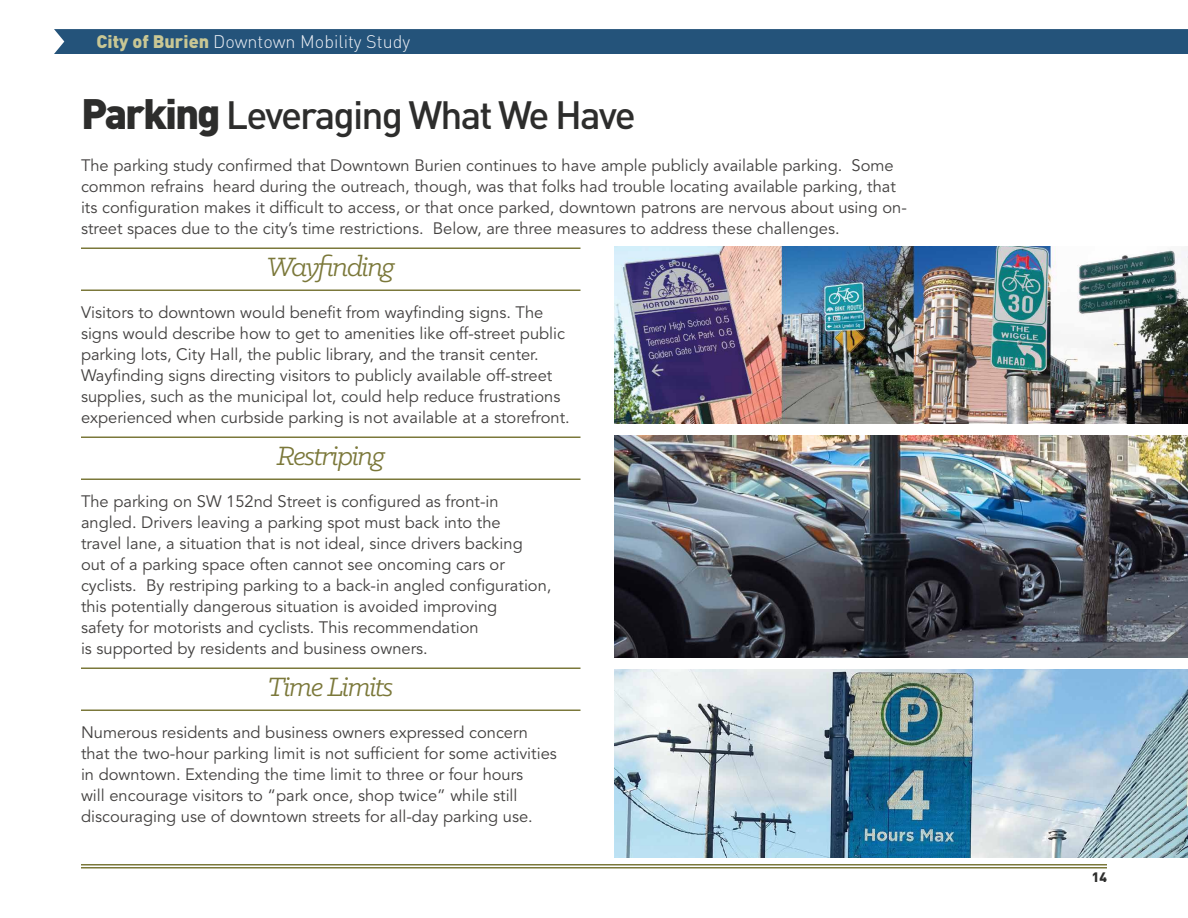
<style>
.page{position:relative;width:1188px;height:918px;background:#fff}
.page>*{position:absolute;margin:0;border:0;box-sizing:border-box;transform-origin:0 0}
.t1{font:500 39px "DIN Pro";letter-spacing:-.05em;color:#2d2d2c}
.t2{font:italic 30px "Klinic Slab";letter-spacing:-.05em;color:#7b783a}
.t3{font:300 18px "DIN Pro";color:#ebeef4}
.t4{font:16.5px/21px "Avenir LT Std";color:#42403f}
.t5{font:900 13.5px "DIN Pro";color:#2d2d2c}
.s1{font-weight:900;color:#c9c794}
.s2{font-weight:900;font-size:42px}
</style>
<div class="page">
<div style="left:54px;top:29px;width:1134px;height:25px;background:#24537a"></div>
<hr style="left:81px;top:867px;width:1026px;height:1px;background:#7b783a">
<hr style="left:81px;top:864px;width:1026px;height:2px;background:#7b783a">
<hr style="left:81px;top:248px;width:499px;height:1px;background:#7b783a">
<hr style="left:81px;top:290px;width:499px;height:1px;background:#7b783a">
<hr style="left:81px;top:436px;width:499px;height:2px;background:#7b783a">
<hr style="left:81px;top:478px;width:499px;height:2px;background:#7b783a">
<hr style="left:81px;top:668px;width:499px;height:1px;background:#7b783a">
<hr style="left:81px;top:710px;width:499px;height:1px;background:#7b783a">
<img style="left:614px;top:246px;width:574px;height:178px">
<img style="left:614px;top:435px;width:574px;height:422px">
<div style="left:601px;top:658px;width:587px;height:11px;background:#fff"></div>
<p class="t3" style="left:97px;top:30px;width:315px"><span class="s1">City of Burien</span> Downtown Mobility Study</p>
<h1 class="t1" style="left:81px;top:88px;width:556px"><span class="s2">Parking</span> Leveraging What We Have</h1>
<p class="t4" style="left:81px;top:155px;width:827px">The parking study confirmed that Downtown Burien continues to have ample publicly available parking. Some common refrains heard during the outreach, though, was that folks had trouble locating available parking, that its configuration makes it difficult to access, or that once parked, downtown patrons are nervous about using on&shy;street spaces due to the city’s time restrictions. Below, are three measures to address these challenges.</p>
<h2 class="t2" style="left:267px;top:248px;width:129px">Wayfinding</h2>
<p class="t4" style="left:81px;top:302px;width:490px">Visitors to downtown would benefit from wayfinding signs. The signs would describe how to get to amenities like off-street public parking lots, City Hall, the public library, and the transit center.<br>Wayfinding signs directing visitors to publicly available off-street supplies, such as the municipal lot, could help reduce frustrations experienced when curbside parking is not available at a storefront.</p>
<h2 class="t2" style="left:277px;top:437px;width:110px">Restriping</h2>
<p class="t4" style="left:81px;top:491px;width:472px">The parking on SW 152nd Street is configured as front-in angled. Drivers leaving a parking spot must back into the<br>travel lane, a situation that is not ideal, since drivers backing<br>out of a parking space often cannot see oncoming cars or cyclists. By restriping parking to a back-in angled configuration, this potentially dangerous situation is avoided improving<br>safety for motorists and cyclists. This recommendation<br>is supported by residents and business owners.</p>
<h2 class="t2" style="left:268px;top:668px;width:127px">Time Limits</h2>
<p class="t4" style="left:81px;top:722px;width:477px">Numerous residents and business owners expressed concern that the two-hour parking limit is not sufficient for some activities in downtown. Extending the time limit to three or four hours<br>will encourage visitors to “park once, shop twice” while still discouraging use of downtown streets for all-day parking use.</p>
<p class="t5" style="left:1092px;top:868px;width:17px">14</p>
</div>
